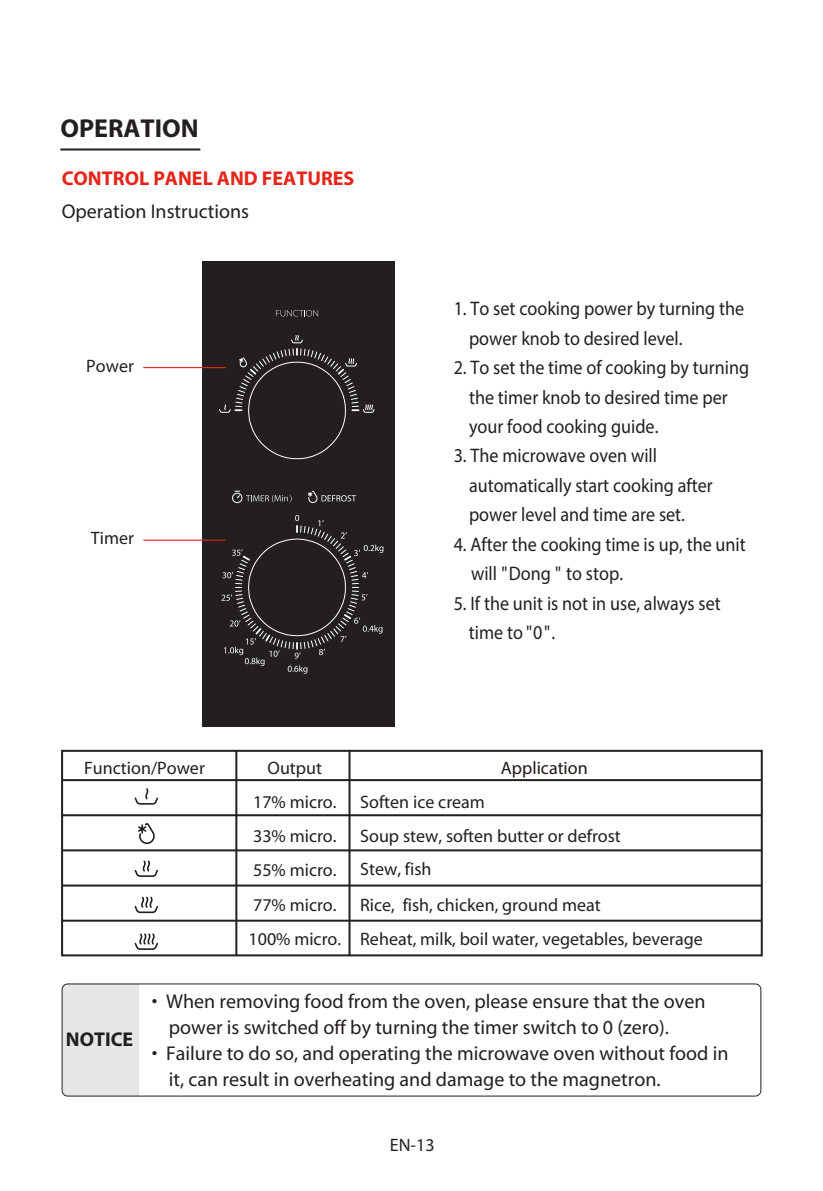
<style>
.page{position:relative;width:823px;height:1191px;background:#fff}
.page>*{position:absolute;margin:0;border:0;box-sizing:border-box;transform-origin:0 0}
.t1{font:700 26px "Myriad Pro";color:#231f20}
.t2{font:20px/26px "Myriad";color:#231f20}
.t3{font:700 20px "Myriad Pro";color:#e72419}
.t4{font:20px "Myriad Pro";color:#231f20}
.t5{font:700 20px "Myriad Pro";color:#231f20}
.t6{font:19.6px/29.4px "Myriad Pro";color:#231f20;scale:.92 1}
.t7{font:18px/34.2px "Myriad";color:#231f20}
.t8{font:18px "Myriad Pro";color:#231f20}
.t9{font:18px "Myriad Pro";color:#211814}
</style>
<div class="page">
<hr style="left:60px;top:148px;width:140px;height:2px;background:#231f20">
<div style="left:202px;top:261px;width:193px;height:465px;background:#231f20"></div>
<svg style="left:246px;top:494px;width:45px;height:8px"></svg>
<div style="left:232px;top:493px;width:10px;height:10px;border:1px solid #fff;border-radius:50%"></div>
<svg style="left:235px;top:491px;width:5px;height:8px"></svg>
<svg style="left:308px;top:490px;width:48px;height:13px"></svg>
<svg style="left:218px;top:335px;width:157px;height:124px"></svg>
<svg style="left:221px;top:515px;width:162px;height:158px"></svg>
<svg style="left:276px;top:310px;width:42px;height:6px"></svg>
<div style="left:61px;top:750px;width:701px;height:206px;border:2px solid #231f20"></div>
<hr style="left:62px;top:779px;width:699px;height:2px;background:#231f20">
<hr style="left:62px;top:814px;width:699px;height:2px;background:#231f20">
<hr style="left:62px;top:849px;width:699px;height:2px;background:#231f20">
<hr style="left:62px;top:884px;width:699px;height:2px;background:#231f20">
<hr style="left:62px;top:919px;width:699px;height:2px;background:#231f20">
<hr style="left:235px;top:750px;width:2px;height:205px;background:#231f20">
<hr style="left:348px;top:750px;width:2px;height:205px;background:#231f20">
<div style="left:62px;top:985px;width:77px;height:111px;background:#e6e7e9"></div>
<div style="left:62px;top:983px;width:698px;height:113px;border:1px solid #231f20;border-radius:6px"></div>
<hr style="left:143px;top:367px;width:83px;height:1px;background:#e72419">
<hr style="left:143px;top:539px;width:83px;height:2px;background:#e72419">
<svg style="left:134px;top:896px;width:24px;height:18px"></svg>
<svg style="left:134px;top:788px;width:24px;height:17px"></svg>
<svg style="left:134px;top:933px;width:24px;height:17px"></svg>
<svg style="left:134px;top:860px;width:24px;height:17px"></svg>
<svg style="left:138px;top:823px;width:17px;height:21px"></svg>
<h1 class="t1" style="left:60px;top:112px;width:140px">OPERATION</h1>
<p class="t3" style="left:62px;top:165px;width:294px">CONTROL PANEL AND FEATURES</p>
<p class="t4" style="left:62px;top:199px;width:189px">Operation Instructions</p>
<p class="t8" style="left:86px;top:354px;width:49px">Power</p>
<p class="t8" style="left:91px;top:527px;width:45px">Timer</p>
<p class="t6" style="left:468px;top:294px;width:300px;text-indent:-15px">1. To set cooking power by turning the power knob to desired level.</p>
<p class="t6" style="left:468px;top:353px;width:306px;text-indent:-15px">2. To set the time of cooking by turning the timer knob to desired time per your food cooking guide.</p>
<p class="t6" style="left:468px;top:441px;width:266px;text-indent:-15px">3. The microwave oven will automatically start cooking after power level and time are set.</p>
<p class="t6" style="left:470px;top:529px;width:300px;text-indent:-17px">4. After the cooking time is up, the unit will "Dong " to stop.</p>
<p class="t6" style="left:468px;top:588px;width:275px;text-indent:-15px">5. If the unit is not in use, always set time to "0".</p>
<p class="t7" style="left:84px;top:751px;width:122px">Function/Power</p>
<p class="t7" style="left:248px;top:751px;width:94px;text-align:center">Output<br>17% micro.<br>33% micro.<br>55% micro.<br>77% micro.<br>100% micro.</p>
<p class="t9" style="left:500px;top:756px;width:88px">Application</p>
<p class="t7" style="left:360px;top:785px;width:262px">Soften ice cream<br>Soup stew, soften butter or defrost</p>
<p class="t7" style="left:360px;top:851px;width:242px;line-height:36.6px">Stew, fish<br>Rice, fish, chicken, ground meat</p>
<p class="t7" style="left:360px;top:922px;width:344px">Reheat, milk, boil water, vegetables, beverage</p>
<p class="t5" style="left:66px;top:1026px;width:69px">NOTICE</p>
<p class="t2" style="left:169px;top:989px;width:537px;text-indent:-17px">• When removing food from the oven, please ensure that the oven power is switched off by turning the timer switch to 0 (zero).</p>
<p class="t2" style="left:169px;top:1041px;width:561px;text-indent:-17px">• Failure to do so, and operating the microwave oven without food in it, can result in overheating and damage to the magnetron.</p>
<p class="t8" style="left:389px;top:1134px;width:46px">EN-13</p>
</div>
